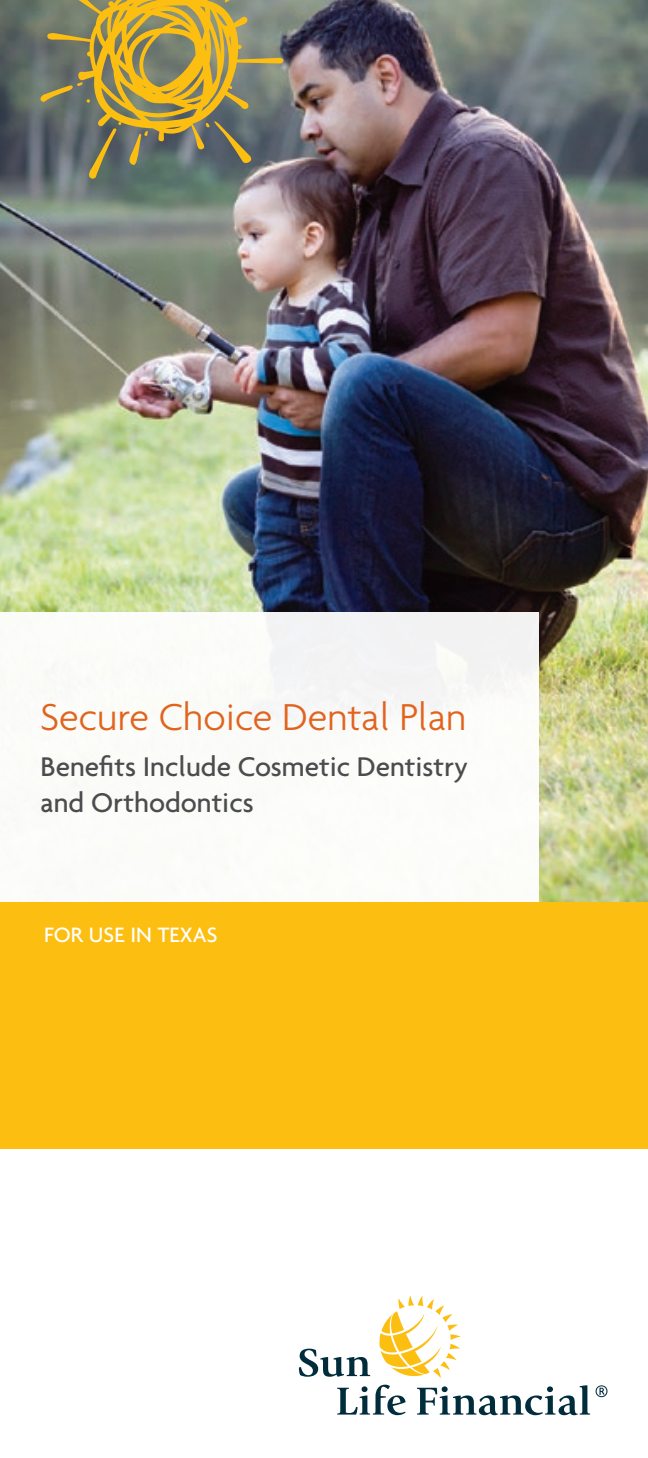
<style>
.page{position:relative;width:648px;height:1458px;background:#fff}
.page>*{position:absolute;margin:0;border:0;box-sizing:border-box;transform-origin:0 0}
.copy_bullet{font:300 40.5px "Agenda";color:#e1631e}
.copy_bullet-2{font:500 29.25px/36px "Agenda";color:#4b4c4d}
.t1{font:500 22.5px "Agenda";color:#fff}
</style>
<div class="page">
<div style="left:0;top:900px;width:648px;height:249px;background:#fdbe12"></div>
<svg style="left:299px;top:1349px;width:71px;height:28px"></svg>
<svg style="left:417px;top:1385px;width:173px;height:30px"></svg>
<svg style="left:337px;top:1385px;width:69px;height:30px"></svg>
<svg style="left:379px;top:1296px;width:81px;height:82px"></svg>
<svg style="left:596px;top:1385px;width:12px;height:12px"></svg>
<img style="left:0;top:0;width:648px;height:901px">
<div style="left:0;top:612px;width:538px;height:290px;background:#fff"></div>
<svg style="left:40px;top:0;width:243px;height:180px;background:#938958"></svg>
<p class="copy_bullet" style="left:40px;top:694px;width:427px">Secure Choice Dental Plan</p>
<p class="copy_bullet-2" style="left:40px;top:748px;width:429px">Benefits Include Cosmetic Dentistry and Orthodontics</p>
<p class="t1" style="left:44px;top:921px;width:175px">FOR USE IN TEXAS</p>
</div>
